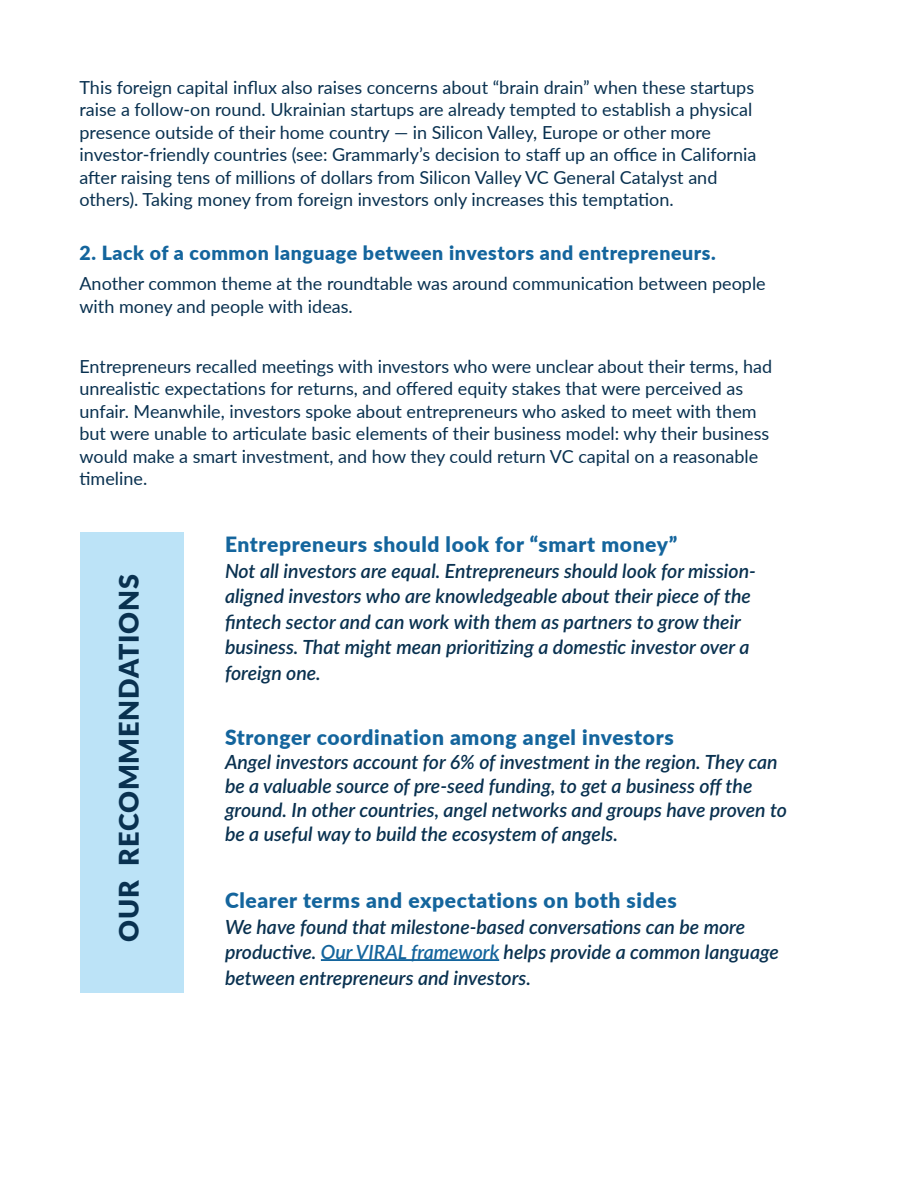
<style>
.page{position:relative;width:918px;height:1188px;background:#fff}
.page>*{position:absolute;margin:0;border:0;box-sizing:border-box;transform-origin:0 0}
.t1{font:900 27px "Lato";letter-spacing:.03em;color:#093150}
.t2{font:900 21px "Lato";letter-spacing:.03em;color:#14659d}
.t3{font:italic 600 19.5px/25.5px "Lato";color:#093150}
.t4{font:900 19.5px "Lato";letter-spacing:.03em;color:#14659d}
.t5{font:18px/22.5px "Lato";color:#093150}
.s1{color:#14659d}
</style>
<div class="page">
<div style="left:80px;top:532px;width:104px;height:460px;background:#bce3f7"></div>
<hr style="left:321px;top:959px;width:178px;height:2px;background:#14659d">
<p class="t5" style="left:80px;top:75px;width:678px">This foreign capital influx also raises concerns about “brain drain” when these startups raise a follow-on round. Ukrainian startups are already tempted to establish a physical presence outside of their home country — in Silicon Valley, Europe or other more investor-friendly countries (see: Grammarly’s decision to staff up an office in California after raising tens of millions of dollars from Silicon Valley VC General Catalyst and others). Taking money from foreign investors only increases this temptation.</p>
<p class="t4" style="left:80px;top:239px;width:638px">2. Lack of a common language between investors and entrepreneurs.</p>
<p class="t5" style="left:80px;top:272px;width:688px">Another common theme at the roundtable was around communication between people with money and people with ideas.</p>
<p class="t5" style="left:80px;top:354px;width:694px">Entrepreneurs recalled meetings with investors who were unclear about their terms, had unrealistic expectations for returns, and offered equity stakes that were perceived as unfair. Meanwhile, investors spoke about entrepreneurs who asked to meet with them but were unable to articulate basic elements of their business model: why their business would make a smart investment, and how they could return VC capital on a reasonable timeline.</p>
<p class="t1" style="left:109px;top:942px;width:370px;rotate:-90deg">OUR RECOMMENDATIONS</p>
<p class="t2" style="left:225px;top:529px;width:454px">Entrepreneurs should look for “smart money”</p>
<p class="t3" style="left:225px;top:557px;width:533px">Not all investors are equal. Entrepreneurs should look for mission&shy;aligned investors who are knowledgeable about their piece of the fintech sector and can work with them as partners to grow their business. That might mean prioritizing a domestic investor over a foreign one.</p>
<p class="t2" style="left:225px;top:722px;width:450px">Stronger coordination among angel investors</p>
<p class="t3" style="left:225px;top:750px;width:564px;line-height:24px">Angel investors account for 6% of investment in the region. They can be a valuable source of pre-seed funding, to get a business off the ground. In other countries, angel networks and groups have proven to be a useful way to build the ecosystem of angels.</p>
<p class="t2" style="left:225px;top:885px;width:453px">Clearer terms and expectations on both sides</p>
<p class="t3" style="left:225px;top:913px;width:555px">We have found that milestone-based conversations can be more productive. <span class="s1">Our VIRAL framework</span> helps provide a common language between entrepreneurs and investors.</p>
</div>
